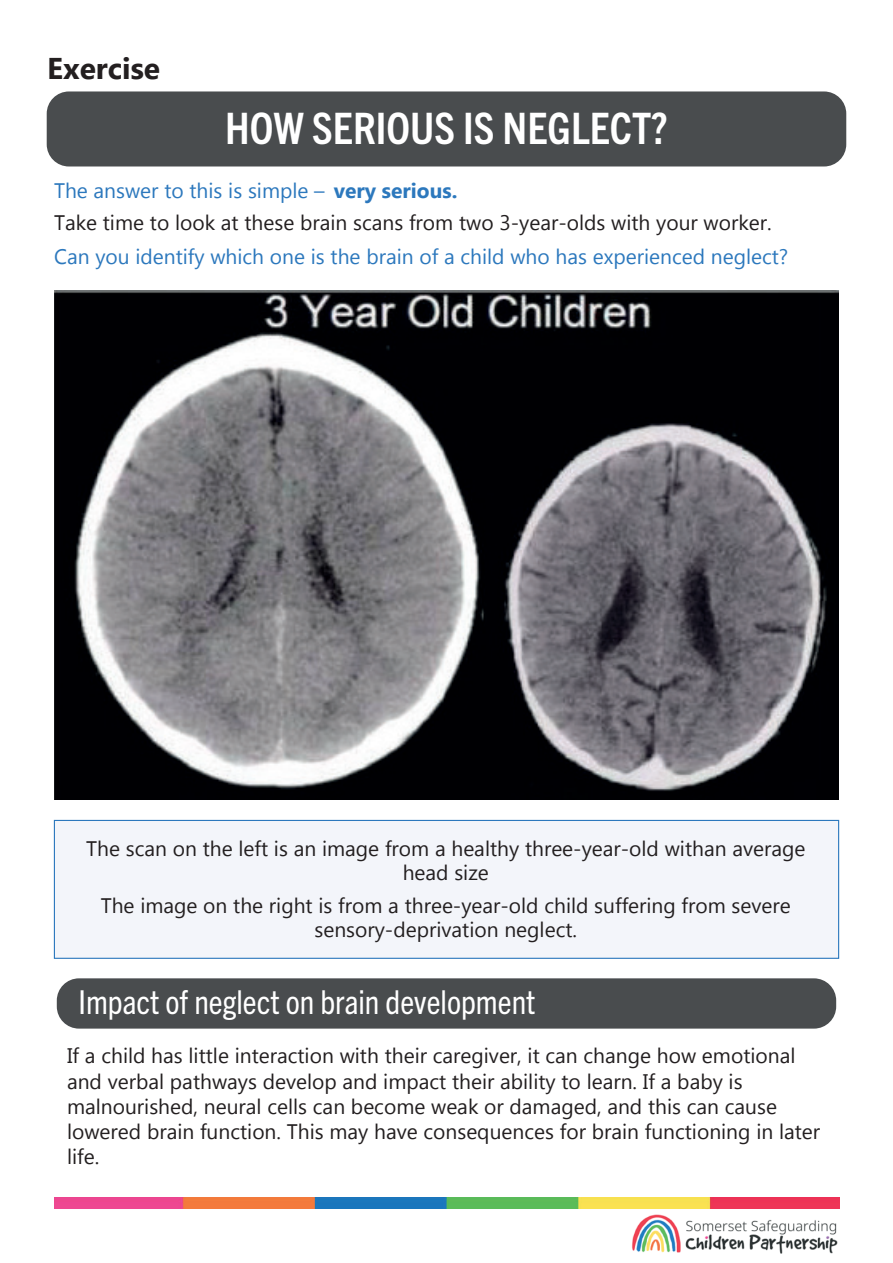
<style>
.page{position:relative;width:893px;height:1263px;background:#fff}
.page>*{position:absolute;margin:0;border:0;box-sizing:border-box;transform-origin:0 0}
.t1{font:700 condensed 43.5px "Trade Gothic Next LT Pro";color:#fff}
.t2{font:condensed 33px "Trade Gothic Next LT Pro";color:#fff}
.t3{font:700 30px "Microsoft Tai Le";color:#231f20}
.t4{font:21px/25.2px "Microsoft New Tai Lue";color:#231f20}
.t5{font:21px/24px "Microsoft Tai Le";color:#231f20;text-align:center}
.t6{font:21px "Microsoft Tai Le";color:#2c78bd}
.s1{color:#2c78bd}
.s2{font-weight:700;color:#2c78bd}
</style>
<div class="page">
<div style="left:54px;top:821px;width:785px;height:137px;background:#f3f5fa"></div>
<div style="left:54px;top:820px;width:785px;height:139px;border:1px solid #2c78bd"></div>
<img style="left:54px;top:290px;width:784px;height:509px">
<img style="left:54px;top:1197px;width:785px;height:12px">
<div style="left:47px;top:91px;width:799px;height:75px;background:#494c4e;border-radius:22px"></div>
<img style="left:632px;top:1214px;width:206px;height:40px">
<div style="left:57px;top:978px;width:779px;height:50px;background:#494c4e;border-radius:22px"></div>
<h3 class="t3" style="left:47px;top:51px;width:115px">Exercise</h3>
<h1 class="t1" style="left:225px;top:99px;width:444px">HOW SERIOUS IS NEGLECT?</h1>
<p class="t5" style="left:54px;top:176px;width:719px;line-height:31.8px;text-align:left"><span class="s1">The answer to this is simple –</span> <span class="s2">very serious.<br></span>Take time to look at these brain scans from two 3-year-olds with your worker.</p>
<p class="t6" style="left:54px;top:245px;width:736px">Can you identify which one is the brain of a child who has experienced neglect?</p>
<p class="t5" style="left:86px;top:838px;width:721px">The scan on the left is an image from a healthy three-year-old withan average head size</p>
<p class="t5" style="left:101px;top:895px;width:692px">The image on the right is from a three-year-old child suffering from severe sensory-deprivation neglect.</p>
<h2 class="t2" style="left:79px;top:979px;width:458px">Impact of neglect on brain development</h2>
<p class="t4" style="left:67px;top:1045px;width:755px">If a child has little interaction with their caregiver, it can change how emotional and verbal pathways develop and impact their ability to learn. If a baby is malnourished, neural cells can become weak or damaged, and this can cause lowered brain function. This may have consequences for brain functioning in later life.</p>
</div>
